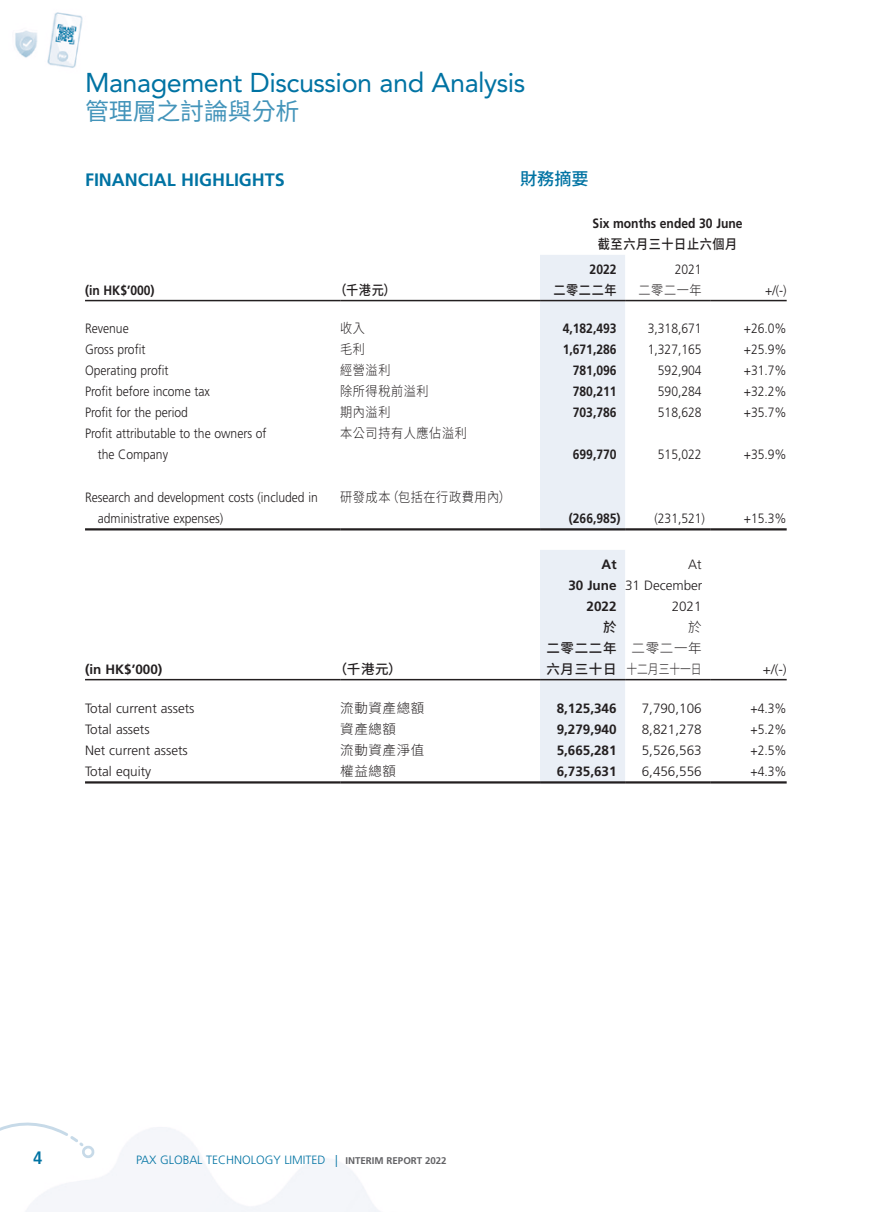
<style>
.page{position:relative;width:893px;height:1212px;background:#fff}
.page>*{position:absolute;margin:0;border:0;box-sizing:border-box;transform-origin:0 0}
.t1{font:27px "Avenir LT Std";letter-spacing:-.015em;color:#0073a3}
.t2{font:24px "Source Han Sans TC";letter-spacing:-.01em;color:#4394ba}
.Heading_1{font:700 18px "Frutiger LT Std";color:#0073a3}
.t3{font:700 condensed 18px "Frutiger LT Std";color:#0073a3}
.C_Heading_1{font:500 17.25px "Source Han Sans TC";color:#0073a3}
.Body_Text{font:300 13.5px/21px "Frutiger LT Std";color:#231f20;scale:.9 1}
.Body_Text-2{font:300 13.5px "Frutiger LT Std";color:#231f20}
.Body_Text-3{font:700 13.5px "Frutiger LT Std";color:#231f20;scale:.9 1}
.Body_Text-4{font:700 13.5px "Frutiger LT Std";color:#231f20}
.Body_Text-5{font:300 13.5px "Source Han Sans TC";letter-spacing:.05em;color:#231f20;scale:.9 1}
.Body_Text-6{font:300 13.5px "Source Han Sans TC";letter-spacing:.05em;color:#231f20}
.Body_Text-7{font:500 13.5px "Source Han Sans TC";letter-spacing:.05em;color:#231f20;scale:.9 1}
.Body_Text-8{font:500 13.5px "Source Han Sans TC";letter-spacing:.05em;color:#231f20}
.Body_Text-9{font:300 13.5px "Source Han Sans TC";letter-spacing:-.005em;color:#231f20;scale:.8 1}
.t4{font:300 12px "Frutiger LT Std";color:#0073a3}
.s1{font-weight:700;font-size:9.75px;color:#636366}
</style>
<div class="page">
<img style="left:15px;top:12px;width:772px;height:1200px">
<svg style="left:0;top:1119px;width:95px;height:53px"></svg>
<div style="left:540px;top:255px;width:85px;height:273px;background:#eaeff6"></div>
<hr style="left:85px;top:300px;width:255px;height:1px;background:#231f20">
<hr style="left:340px;top:300px;width:200px;height:1px;background:#231f20">
<hr style="left:540px;top:300px;width:85px;height:1px;background:#231f20">
<hr style="left:625px;top:300px;width:85px;height:1px;background:#231f20">
<hr style="left:710px;top:300px;width:77px;height:1px;background:#231f20">
<hr style="left:85px;top:528px;width:255px;height:2px;background:#231f20">
<hr style="left:340px;top:528px;width:200px;height:2px;background:#231f20">
<hr style="left:540px;top:528px;width:85px;height:2px;background:#231f20">
<hr style="left:625px;top:528px;width:85px;height:2px;background:#231f20">
<hr style="left:710px;top:528px;width:77px;height:2px;background:#231f20">
<div style="left:540px;top:550px;width:85px;height:231px;background:#eaeff6"></div>
<hr style="left:85px;top:679px;width:255px;height:1px;background:#231f20">
<hr style="left:340px;top:679px;width:200px;height:1px;background:#231f20">
<hr style="left:540px;top:679px;width:85px;height:1px;background:#231f20">
<hr style="left:625px;top:679px;width:85px;height:1px;background:#231f20">
<hr style="left:710px;top:679px;width:77px;height:1px;background:#231f20">
<hr style="left:85px;top:781px;width:255px;height:2px;background:#231f20">
<hr style="left:340px;top:781px;width:200px;height:2px;background:#231f20">
<hr style="left:540px;top:781px;width:85px;height:2px;background:#231f20">
<hr style="left:625px;top:781px;width:85px;height:2px;background:#231f20">
<hr style="left:710px;top:781px;width:77px;height:2px;background:#231f20">
<h1 class="t1" style="left:85px;top:67px;width:442px">Management Discussion and Analysis</h1>
<h2 class="t2" style="left:85px;top:98px;width:216px">管理層之討論與分析</h2>
<p class="Heading_1" style="left:85px;top:169px;width:201px">FINANCIAL HIGHLIGHTS</p>
<p class="C_Heading_1" style="left:520px;top:169px;width:70px">財務摘要</p>
<p class="Body_Text-3" style="left:85px;top:283px;width:79px">(in HK$’000)</p>
<p class="Body_Text-7" style="left:335px;top:283px;width:69px">（千港元）</p>
<p class="Body_Text-3" style="left:593px;top:215px;width:168px">Six months ended 30 June</p>
<p class="Body_Text-7" style="left:598px;top:236px;width:156px">截至六月三十日止六個月</p>
<p class="Body_Text-3" style="left:590px;top:262px;width:31px">2022</p>
<p class="Body_Text-7" style="left:553px;top:283px;width:72px">二零二二年</p>
<p class="Body_Text" style="left:675px;top:259px;width:31px">2021</p>
<p class="Body_Text-5" style="left:639px;top:283px;width:72px">二零二一年</p>
<p class="Body_Text" style="left:765px;top:280px;width:25px">+/(-)</p>
<p class="Body_Text" style="left:85px;top:318px;width:50px">Revenue</p>
<p class="Body_Text-5" style="left:340px;top:321px;width:29px">收入</p>
<p class="Body_Text-3" style="left:563px;top:321px;width:61px">4,182,493</p>
<p class="Body_Text" style="left:648px;top:318px;width:61px">3,318,671</p>
<p class="Body_Text" style="left:744px;top:318px;width:49px">+26.0%</p>
<p class="Body_Text" style="left:85px;top:339px;width:69px">Gross profit</p>
<p class="Body_Text-5" style="left:340px;top:342px;width:29px">毛利</p>
<p class="Body_Text-3" style="left:563px;top:342px;width:61px">1,671,286</p>
<p class="Body_Text" style="left:648px;top:339px;width:61px">1,327,165</p>
<p class="Body_Text" style="left:744px;top:339px;width:49px">+25.9%</p>
<p class="Body_Text" style="left:85px;top:360px;width:94px">Operating profit</p>
<p class="Body_Text-5" style="left:340px;top:363px;width:57px">經營溢利</p>
<p class="Body_Text-3" style="left:573px;top:363px;width:50px">781,096</p>
<p class="Body_Text" style="left:658px;top:360px;width:50px">592,904</p>
<p class="Body_Text" style="left:744px;top:360px;width:49px">+31.7%</p>
<p class="Body_Text" style="left:85px;top:381px;width:140px">Profit before income tax</p>
<p class="Body_Text-5" style="left:340px;top:384px;width:100px">除所得稅前溢利</p>
<p class="Body_Text-3" style="left:573px;top:384px;width:50px">780,211</p>
<p class="Body_Text" style="left:658px;top:381px;width:50px">590,284</p>
<p class="Body_Text" style="left:744px;top:381px;width:49px">+32.2%</p>
<p class="Body_Text" style="left:85px;top:402px;width:116px">Profit for the period</p>
<p class="Body_Text-5" style="left:340px;top:405px;width:57px">期內溢利</p>
<p class="Body_Text-3" style="left:573px;top:405px;width:50px">703,786</p>
<p class="Body_Text" style="left:658px;top:402px;width:50px">518,628</p>
<p class="Body_Text" style="left:744px;top:402px;width:49px">+35.7%</p>
<p class="Body_Text" style="left:98px;top:423px;width:189px;text-indent:-13px">Profit attributable to the owners of the Company</p>
<p class="Body_Text-5" style="left:340px;top:426px;width:142px">本公司持有人應佔溢利</p>
<p class="Body_Text-3" style="left:573px;top:447px;width:50px">699,770</p>
<p class="Body_Text" style="left:658px;top:444px;width:50px">515,022</p>
<p class="Body_Text" style="left:744px;top:444px;width:49px">+35.9%</p>
<p class="Body_Text" style="left:98px;top:486px;width:246px;text-indent:-13px">Research and development costs (included in administrative expenses)</p>
<p class="Body_Text-5" style="left:340px;top:489px;width:191px">研發成本（包括在行政費用內）</p>
<p class="Body_Text-4" style="left:85px;top:662px;width:79px">(in HK$’000)</p>
<p class="Body_Text-8" style="left:334px;top:662px;width:69px">（千港元）</p>
<p class="Body_Text-3" style="left:569px;top:510px;width:59px">(266,985)</p>
<p class="Body_Text" style="left:655px;top:507px;width:58px">(231,521)</p>
<p class="Body_Text" style="left:744px;top:507px;width:49px">+15.3%</p>
<p class="Body_Text-4" style="left:602px;top:557px;width:16px">At</p>
<p class="Body_Text-4" style="left:568px;top:578px;width:50px">30 June</p>
<p class="Body_Text-4" style="left:587px;top:599px;width:31px">2022</p>
<p class="Body_Text-2" style="left:688px;top:557px;width:15px">At</p>
<p class="Body_Text-2" style="left:625px;top:578px;width:79px">31 December</p>
<p class="Body_Text-2" style="left:672px;top:599px;width:31px">2021</p>
<p class="Body_Text-8" style="left:603px;top:620px;width:15px">於</p>
<p class="Body_Text-8" style="left:546px;top:641px;width:72px">二零二二年</p>
<p class="Body_Text-8" style="left:546px;top:662px;width:72px">六月三十日</p>
<p class="Body_Text-6" style="left:688px;top:620px;width:15px">於</p>
<p class="Body_Text-6" style="left:631px;top:641px;width:72px">二零二一年</p>
<p class="Body_Text-9" style="left:626px;top:662px;width:95px">十二月三十一日</p>
<p class="Body_Text-2" style="left:763px;top:662px;width:25px">+/(-)</p>
<p class="Body_Text-2" style="left:85px;top:700px;width:111px">Total current assets</p>
<p class="Body_Text-6" style="left:340px;top:700px;width:86px">流動資產總額</p>
<p class="Body_Text-4" style="left:557px;top:700px;width:61px">8,125,346</p>
<p class="Body_Text-2" style="left:642px;top:700px;width:61px">7,790,106</p>
<p class="Body_Text" style="left:750px;top:697px;width:42px">+4.3%</p>
<p class="Body_Text-2" style="left:85px;top:721px;width:66px">Total assets</p>
<p class="Body_Text-6" style="left:340px;top:721px;width:57px">資產總額</p>
<p class="Body_Text-4" style="left:557px;top:721px;width:61px">9,279,940</p>
<p class="Body_Text-2" style="left:642px;top:721px;width:61px">8,821,278</p>
<p class="Body_Text" style="left:750px;top:718px;width:42px">+5.2%</p>
<p class="Body_Text-2" style="left:85px;top:742px;width:104px">Net current assets</p>
<p class="Body_Text-6" style="left:340px;top:742px;width:86px">流動資產淨值</p>
<p class="Body_Text-4" style="left:557px;top:742px;width:61px">5,665,281</p>
<p class="Body_Text-2" style="left:642px;top:742px;width:61px">5,526,563</p>
<p class="Body_Text" style="left:750px;top:739px;width:42px">+2.5%</p>
<p class="Body_Text-2" style="left:85px;top:763px;width:68px">Total equity</p>
<p class="Body_Text-6" style="left:340px;top:763px;width:57px">權益總額</p>
<p class="Body_Text-4" style="left:557px;top:763px;width:61px">6,735,631</p>
<p class="Body_Text-2" style="left:642px;top:763px;width:61px">6,456,556</p>
<p class="Body_Text" style="left:750px;top:760px;width:42px">+4.3%</p>
<h3 class="t3" style="left:33px;top:1147px;width:11px">4</h3>
<p class="t4" style="left:136px;top:1153px;width:312px">PAX GLOBAL TECHNOLOGY LIMITED | <span class="s1">INTERIM REPORT 2022</span></p>
</div>
